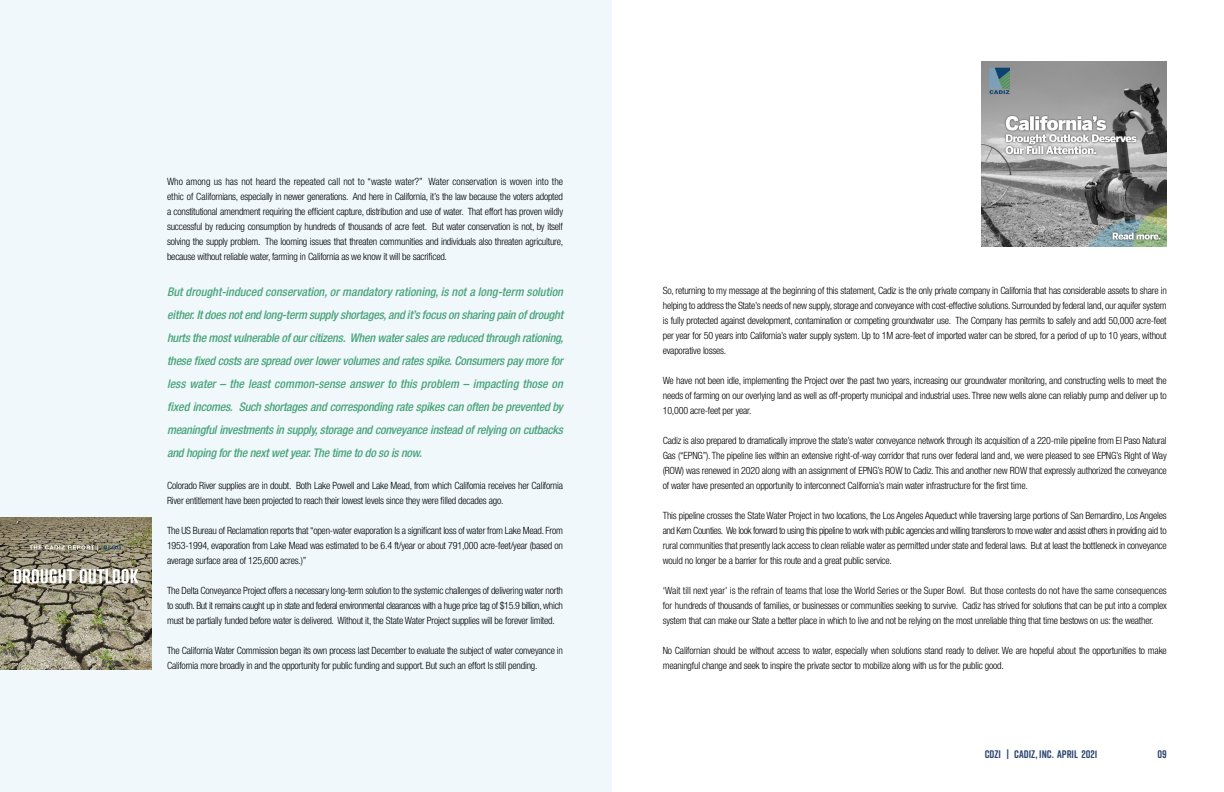
<style>
.page{position:relative;width:1224px;height:792px;background:#fff}
.page>*{position:absolute;margin:0;border:0;box-sizing:border-box;transform-origin:0 0}
.t1{font:italic 500 condensed 12px/23px "Helvetica Neue";letter-spacing:-.02em;color:#4aa47a;text-align:justify}
.t2{font:700 11px "Rift Soft";color:#2b456f}
.t3{font:300 condensed 10px/15px "Helvetica Neue";letter-spacing:-.02em;color:#000;text-align:justify}
</style>
<div class="page">
<div style="left:0;top:0;width:612px;height:792px;background:#f0f8fc"></div>
<img style="left:982px;top:61px;width:185px;height:185px">
<img style="left:0;top:518px;width:151px;height:151px">
<p class="t3" style="left:167px;top:173px;width:398px">Who among us has not heard the repeated call not to “waste water?” Water conservation is woven into the ethic of Californians, especially in newer generations. And here in California, it’s the law because the voters adopted a constitutional amendment requiring the efficient capture, distribution and use of water. That effort has proven wildly successful by reducing consumption by hundreds of thousands of acre feet. But water conservation is not, by itself solving the supply problem. The looming issues that threaten communities and individuals also threaten agriculture, because without reliable water, farming in California as we know it will be sacrificed.</p>
<p class="t1" style="left:167px;top:280px;width:398px">But drought-induced conservation, or mandatory rationing, is not a long-term solution either. It does not end long-term supply shortages, and it’s focus on sharing pain of drought hurts the most vulnerable of our citizens. When water sales are reduced through rationing, these fixed costs are spread over lower volumes and rates spike. Consumers pay more for less water – the least common-sense answer to this problem – impacting those on fixed incomes. Such shortages and corresponding rate spikes can often be prevented by meaningful investments in supply, storage and conveyance instead of relying on cutbacks and hoping for the next wet year. The time to do so is now.</p>
<p class="t3" style="left:167px;top:477px;width:397px">Colorado River supplies are in doubt. Both Lake Powell and Lake Mead, from which California receives her California<br>River entitlement have been projected to reach their lowest levels since they were filled decades ago.</p>
<p class="t3" style="left:167px;top:522px;width:398px">The US Bureau of Reclamation reports that “open-water evaporation Is a significant loss of water from Lake Mead. From 1953-1994, evaporation from Lake Mead was estimated to be 6.4 ft/year or about 791,000 acre-feet/year (based on average surface area of 125,600 acres.)”</p>
<p class="t3" style="left:167px;top:582px;width:398px">The Delta Conveyance Project offers a necessary long-term solution to the systemic challenges of delivering water north to south. But it remains caught up in state and federal environmental clearances with a huge price tag of $15.9 billion, which must be partially funded before water is delivered. Without it, the State Water Project supplies will be forever limited.</p>
<p class="t3" style="left:167px;top:642px;width:398px">The California Water Commission began its own process last December to evaluate the subject of water conveyance in<br>California more broadly in and the opportunity for public funding and support. But such an effort Is still pending.</p>
<p class="t3" style="left:663px;top:283px;width:506px">So, returning to my message at the beginning of this statement, Cadiz is the only private company in California that has considerable assets to share in helping to address the State’s needs of new supply, storage and conveyance with cost-effective solutions. Surrounded by federal land, our aquifer system is fully protected against development, contamination or competing groundwater use. The Company has permits to safely and add 50,000 acre-feet per year for 50 years into California’s water supply system. Up to 1M acre-feet of imported water can be stored, for a period of up to 10 years, without evaporative losses.</p>
<p class="t3" style="left:663px;top:373px;width:506px">We have not been idle, implementing the Project over the past two years, increasing our groundwater monitoring, and constructing wells to meet the needs of farming on our overlying land as well as off-property municipal and industrial uses. Three new wells alone can reliably pump and deliver up to 10,000 acre-feet per year.</p>
<p class="t3" style="left:663px;top:433px;width:506px">Cadiz is also prepared to dramatically improve the state’s water conveyance network through its acquisition of a 220-mile pipeline from El Paso Natural Gas (“EPNG”). The pipeline lies within an extensive right-of-way corridor that runs over federal land and, we were pleased to see EPNG’s Right of Way (ROW) was renewed in 2020 along with an assignment of EPNG’s ROW to Cadiz. This and another new ROW that expressly authorized the conveyance of water have presented an opportunity to interconnect California’s main water infrastructure for the first time.</p>
<p class="t3" style="left:663px;top:508px;width:506px">This pipeline crosses the State Water Project in two locations, the Los Angeles Aqueduct while traversing large portions of San Bernardino, Los Angeles and Kern Counties. We look forward to using this pipeline to work with public agencies and willing transferors to move water and assist others in providing aid to rural communities that presently lack access to clean reliable water as permitted under state and federal laws. But at least the bottleneck in conveyance would no longer be a barrier for this route and a great public service.</p>
<p class="t3" style="left:663px;top:583px;width:506px">‘Wait till next year’ is the refrain of teams that lose the World Series or the Super Bowl. But those contests do not have the same consequences for hundreds of thousands of families, or businesses or communities seeking to survive. Cadiz has strived for solutions that can be put into a complex system that can make our State a better place in which to live and not be relying on the most unreliable thing that time bestows on us: the weather.</p>
<p class="t3" style="left:663px;top:643px;width:506px">No Californian should be without access to water, especially when solutions stand ready to deliver. We are hopeful about the opportunities to make meaningful change and seek to inspire the private sector to mobilize along with us for the public good.</p>
<p class="t2" style="left:985px;top:746px;width:114px">CDZI | CADIZ, INC. APRIL 2021</p>
<p class="t2" style="left:1157px;top:746px;width:11px">09</p>
</div>
